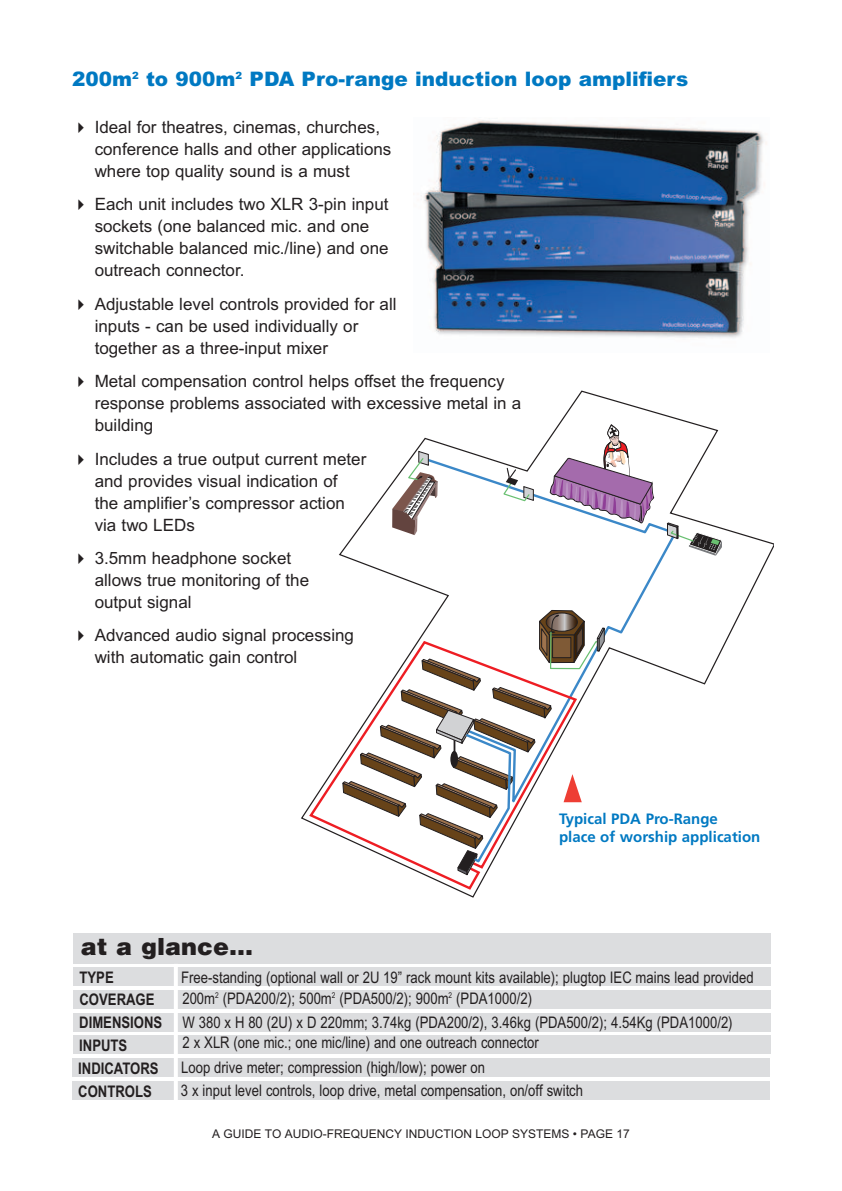
<style>
.page{position:relative;width:842px;height:1191px;background:#fff}
.page>*{position:absolute;margin:0;border:0;box-sizing:border-box;transform-origin:0 0}
.t1{font:900 24px "Helvetica";color:#231f20}
.t2{font:900 20px "Arial";color:#0079c2}
.t3{font:17px/22px "Arial";color:#231f20}
.t4{font:16px/21.4px "Arial Narrow";color:#231f20}
.t5{font:700 16px/22.8px "Arial Narrow";color:#231f20}
.t6{font:700 15px/18px "Frutiger";color:#0079c2}
.t7{font:12px "Arial";color:#231f20}
</style>
<div class="page">
<img style="left:424px;top:120px;width:343px;height:218px">
<div style="left:73px;top:967px;width:698px;height:19px;background:#dcdddf"></div>
<div style="left:73px;top:990px;width:698px;height:18px;background:#dcdddf"></div>
<div style="left:73px;top:1012px;width:698px;height:19px;background:#dcdddf"></div>
<div style="left:73px;top:1035px;width:698px;height:19px;background:#dcdddf"></div>
<div style="left:72px;top:1058px;width:698px;height:19px;background:#dcdddf"></div>
<div style="left:72px;top:1081px;width:698px;height:19px;background:#dcdddf"></div>
<div style="left:73px;top:933px;width:698px;height:30px;background:#dcdddf"></div>
<hr style="left:174px;top:964px;width:4px;height:159px;background:#fff">
<svg style="left:301px;top:390px;width:473px;height:507px"></svg>
<svg style="left:463px;top:556px;width:213px;height:252px"></svg>
<svg style="left:307px;top:639px;width:272px;height:257px"></svg>
<svg style="left:392px;top:424px;width:330px;height:132px"></svg>
<svg style="left:342px;top:610px;width:263px;height:265px"></svg>
<p class="t2" style="left:72px;top:68px;width:618px">200m<sup>2</sup> to 900m<sup>2</sup> PDA Pro-range induction loop amplifiers</p>
<p class="t3" style="left:95px;top:116px;width:298px;text-indent:-23px">✔ Ideal for theatres, cinemas, churches, conference halls and other applications where top quality sound is a must</p>
<p class="t3" style="left:95px;top:193px;width:295px;text-indent:-23px">✔ Each unit includes two XLR 3-pin input sockets (one balanced mic. and one switchable balanced mic./line) and one outreach connector.</p>
<p class="t3" style="left:95px;top:293px;width:303px;text-indent:-23px">✔ Adjustable level controls provided for all inputs - can be used individually or together as a three-input mixer</p>
<p class="t3" style="left:95px;top:370px;width:428px;text-indent:-23px">✔ Metal compensation control helps offset the frequency response problems associated with excessive metal in a building</p>
<p class="t3" style="left:95px;top:447px;width:273px;text-indent:-23px">✔ Includes a true output current meter and provides visual indication of<br>the amplifier’s compressor action via two LEDs</p>
<p class="t3" style="left:95px;top:547px;width:216px;text-indent:-23px">✔ 3.5mm headphone socket allows true monitoring of the output signal</p>
<p class="t3" style="left:95px;top:624px;width:261px;text-indent:-23px">✔ Advanced audio signal processing with automatic gain control</p>
<h1 class="t1" style="left:81px;top:932px;width:174px">at a glance...</h1>
<p class="t6" style="left:559px;top:811px;width:203px">Typical PDA Pro-Range<br>place of worship application</p>
<p class="t5" style="left:78px;top:965px;width:86px">TYPE<br>COVERAGE<br>DIMENSIONS<br>INPUTS<br>INDICATORS<br>CONTROLS</p>
<p class="t4" style="left:181px;top:966px;width:574px">Free-standing (optional wall or 2U 19” rack mount kits available); plugtop IEC mains lead provided<br>200m<sup>2</sup> (PDA200/2); 500m<sup>2</sup> (PDA500/2); 900m<sup>2</sup> (PDA1000/2)</p>
<p class="t4" style="left:182px;top:1013px;width:552px;line-height:19.6px">W 380 x H 80 (2U) x D 220mm; 3.74kg (PDA200/2), 3.46kg (PDA500/2); 4.54Kg (PDA1000/2)<br>2 x XLR (one mic.; one mic/line) and one outreach connector</p>
<p class="t4" style="left:181px;top:1056px;width:404px;line-height:22.8px">Loop drive meter; compression (high/low); power on<br>3 x input level controls, loop drive, metal compensation, on/off switch</p>
<p class="t7" style="left:212px;top:1126px;width:419px">A GUIDE TO AUDIO-FREQUENCY INDUCTION LOOP SYSTEMS • PAGE 17</p>
</div>
